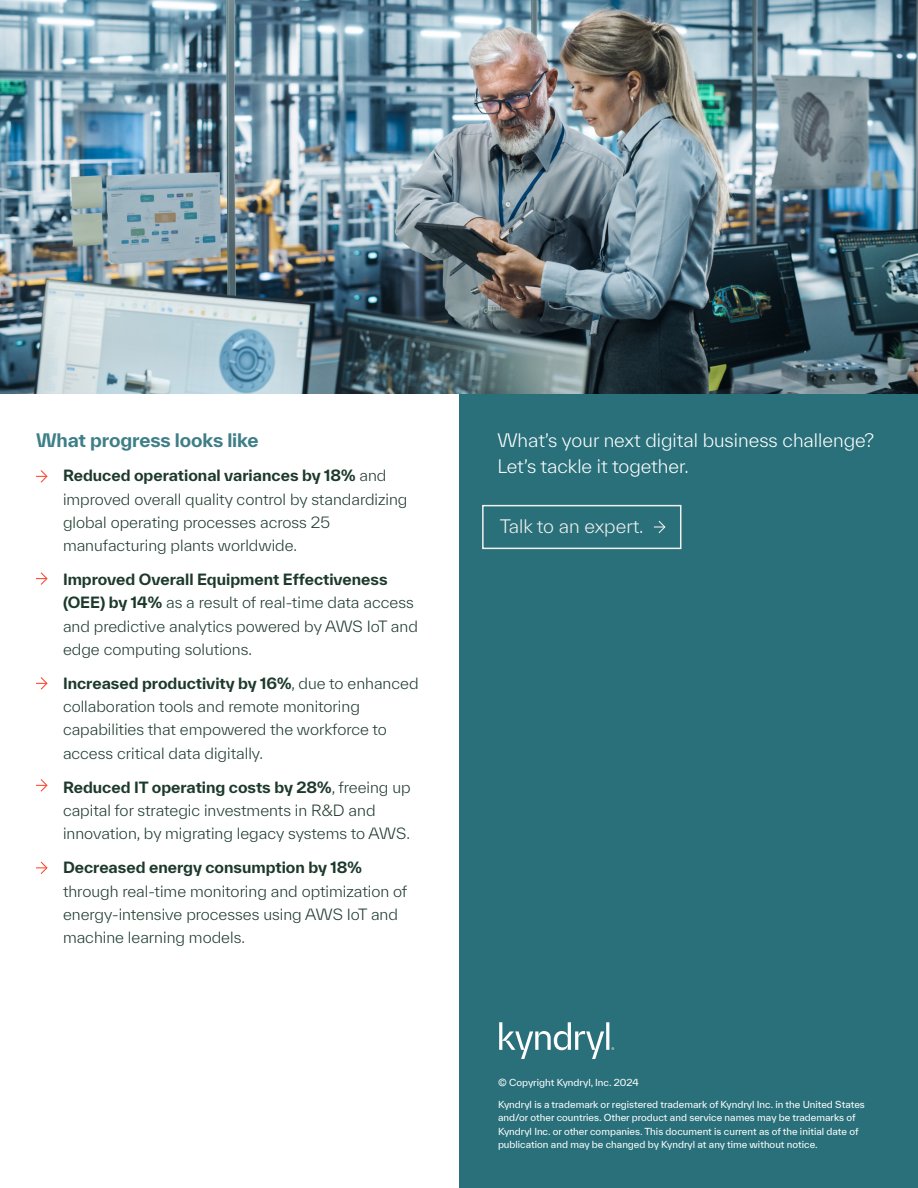
<style>
.page{position:relative;width:918px;height:1188px;background:#fff}
.page>*{position:absolute;margin:0;border:0;box-sizing:border-box;transform-origin:0 0}
.t1{font:300 18px/26.2px "TWK Everett";color:#fff}
.t2{font:700 18px "TWK Everett";letter-spacing:-.005em;color:#3e7e87}
.t3{font:300 18px "TWK Everett";color:#f2f1ee}
.t4{font:300 15px/23.2px "TWK Everett";color:#1d392c}
.t5{font:700 15px "TWK Everett";color:#1d392c}
.t6{font:9.3px/13.5px "TWK Everett";color:#fff}
.s1{font-weight:700}
</style>
<div class="page">
<div style="left:459px;top:387px;width:459px;height:801px;background:#29707a"></div>
<img style="left:0;top:0;width:918px;height:393px">
<svg style="left:499px;top:1022px;width:115px;height:37px"></svg>
<svg style="left:36px;top:572px;width:12px;height:13px"></svg>
<svg style="left:36px;top:677px;width:12px;height:13px"></svg>
<svg style="left:654px;top:520px;width:12px;height:14px"></svg>
<div style="left:482px;top:505px;width:199px;height:44px;border:2px solid #f2f1ee"></div>
<svg style="left:36px;top:779px;width:12px;height:13px"></svg>
<svg style="left:36px;top:470px;width:12px;height:13px"></svg>
<svg style="left:36px;top:861px;width:12px;height:13px"></svg>
<p class="t2" style="left:36px;top:428px;width:224px">What progress looks like</p>
<p class="t4" style="left:63px;top:464px;width:346px"><span class="s1">Reduced operational variances by 18%</span> and improved overall quality control by standardizing global operating processes across 25 manufacturing plants worldwide.</p>
<p class="t4" style="left:63px;top:568px;width:356px"><span class="s1">Improved Overall Equipment Effectiveness (OEE) by 14%</span> as a result of real-time data access and predictive analytics powered by AWS IoT and edge computing solutions.</p>
<p class="t4" style="left:63px;top:672px;width:357px"><span class="s1">Increased productivity by 16%</span>, due to enhanced collaboration tools and remote monitoring capabilities that empowered the workforce to access critical data digitally.</p>
<p class="t4" style="left:63px;top:775px;width:349px"><span class="s1">Reduced IT operating costs by 28%</span>, freeing up capital for strategic investments in R&amp;D and innovation, by migrating legacy systems to AWS.</p>
<p class="t5" style="left:63px;top:857px;width:300px">Decreased energy consumption by 18%</p>
<p class="t4" style="left:63px;top:879px;width:346px">through real-time monitoring and optimization of energy-intensive processes using AWS IoT and machine learning models.</p>
<p class="t1" style="left:497px;top:427px;width:378px">What’s your next digital business challenge?<br>Let’s tackle it together.</p>
<p class="t3" style="left:500px;top:514px;width:145px">Talk to an expert.</p>
<p class="t6" style="left:498px;top:1076px;width:142px">© Copyright Kyndryl, Inc. 2024</p>
<p class="t6" style="left:498px;top:1097px;width:368px">Kyndryl is a trademark or registered trademark of Kyndryl Inc. in the United States and/or other countries. Other product and service names may be trademarks of Kyndryl Inc. or other companies. This document is current as of the initial date of publication and may be changed by Kyndryl at any time without notice.</p>
</div>
